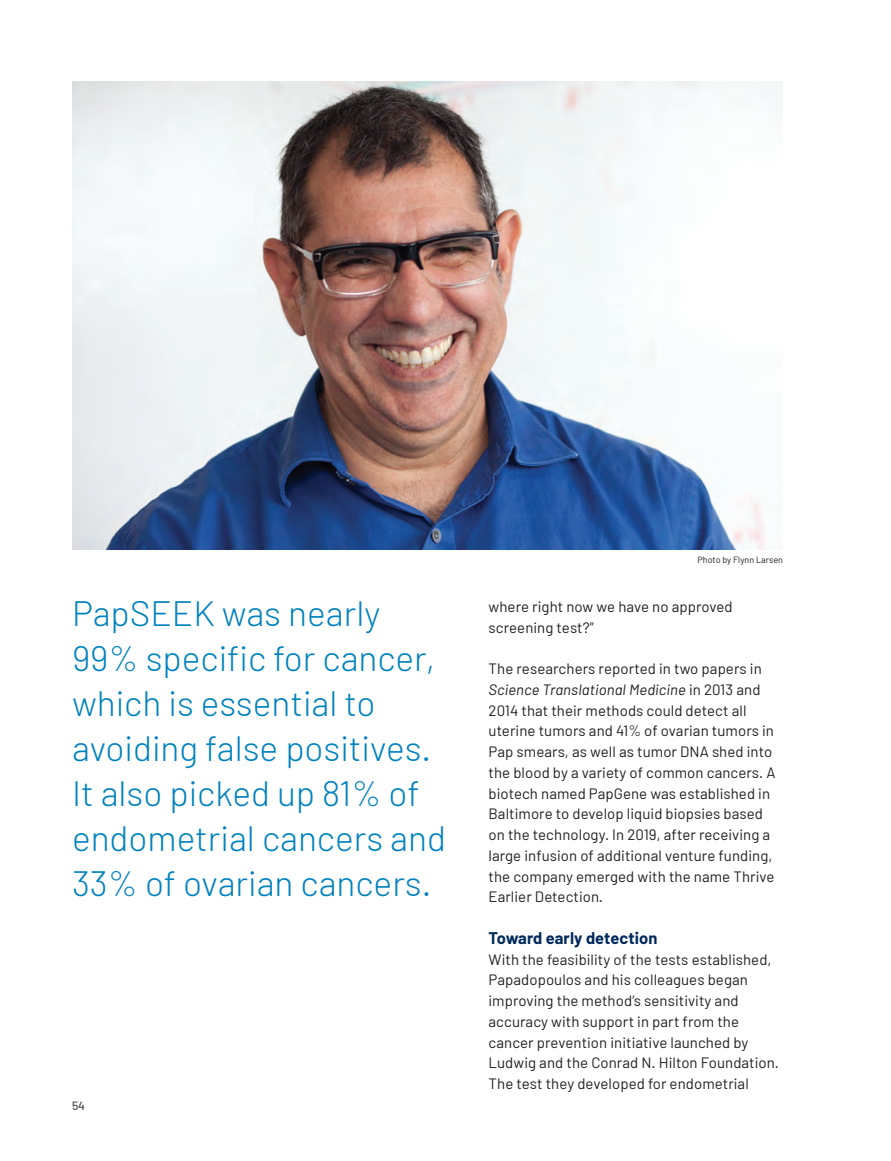
<style>
.page{position:relative;width:891px;height:1161px;background:#fff}
.page>*{position:absolute;margin:0;border:0;box-sizing:border-box;transform-origin:0 0}
.TOC_Article{font:300 35.25px/45px "Barlow";color:#0082be}
.TOC_Article-2{font:700 16.5px "Barlow";letter-spacing:.005em;color:#00295c}
.TOC_Article-3{font:15px/20.7px "Barlow";letter-spacing:.005em;color:#231f20}
.t1{font:500 12px "Barlow";color:#4b4c4d}
.TOC_Article-4{font:9px "Barlow";color:#231f20}
.s1{font-style:italic}
</style>
<div class="page">
<img style="left:72px;top:82px;width:711px;height:467px">
<p class="TOC_Article" style="left:72px;top:590px;width:376px">PapSEEK was nearly<br>99% specific for cancer, which is essential to avoiding false positives.<br>It also picked up 81% of endometrial cancers and<br>33% of ovarian cancers.</p>
<p class="t1" style="left:72px;top:1098px;width:15px">54</p>
<p class="TOC_Article-4" style="left:698px;top:554px;width:87px">Photo by Flynn Larsen</p>
<p class="TOC_Article-3" style="left:489px;top:596px;width:246px">where right now we have no approved screening test?”</p>
<p class="TOC_Article-3" style="left:489px;top:658px;width:289px">The researchers reported in two papers in <span class="s1">Science Translational Medicine</span> in 2013 and 2014 that their methods could detect all uterine tumors and 41% of ovarian tumors in Pap smears, as well as tumor DNA shed into the blood by a variety of common cancers. A biotech named PapGene was established in Baltimore to develop liquid biopsies based on the technology. In 2019, after receiving a large infusion of additional venture funding, the company emerged with the name Thrive Earlier Detection.</p>
<p class="TOC_Article-2" style="left:489px;top:928px;width:170px">Toward early detection</p>
<p class="TOC_Article-3" style="left:489px;top:949px;width:292px">With the feasibility of the tests established, Papadopoulos and his colleagues began improving the method’s sensitivity and accuracy with support in part from the cancer prevention initiative launched by Ludwig and the Conrad N. Hilton Foundation.<br>The test they developed for endometrial</p>
</div>
